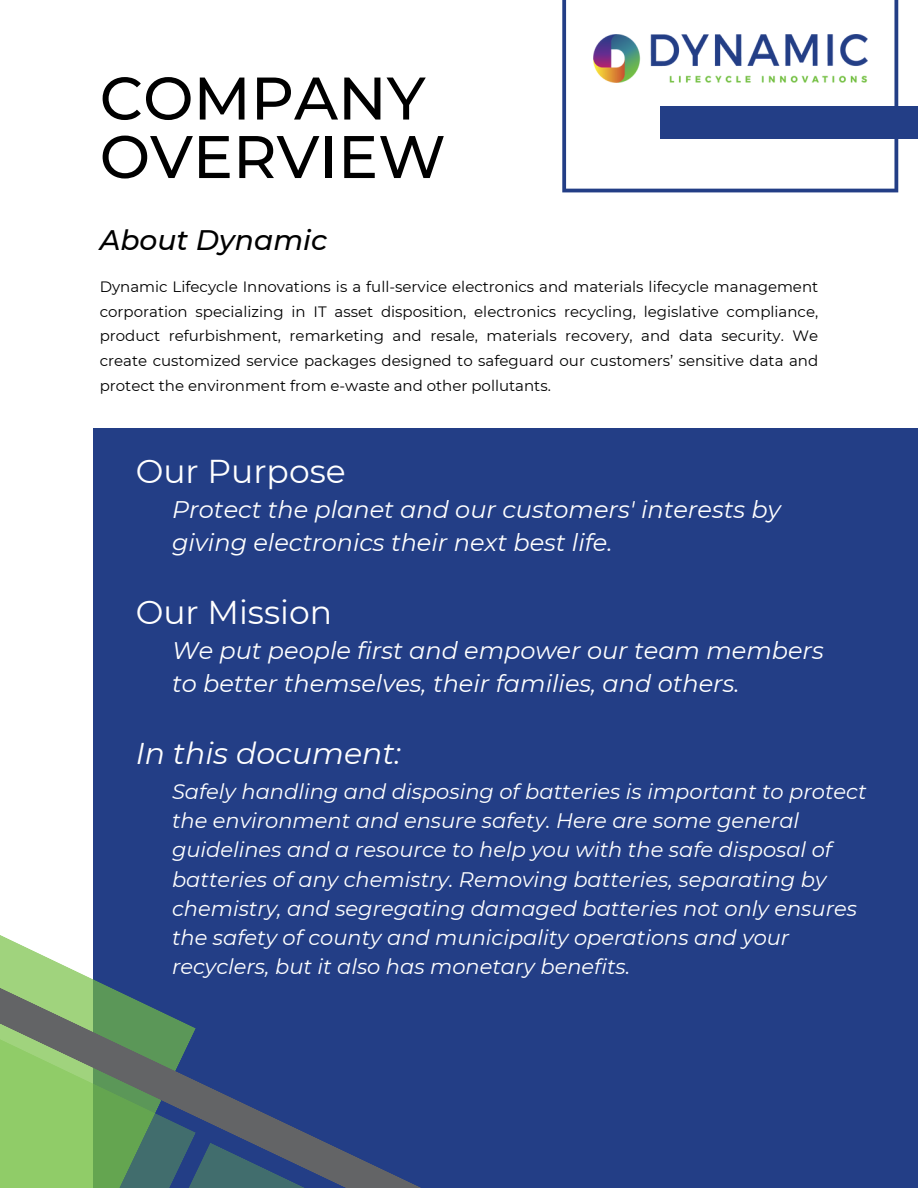
<style>
.page{position:relative;width:918px;height:1188px;background:#fff}
.page>*{position:absolute;margin:0;border:0;box-sizing:border-box;transform-origin:0 0}
.t1{font:500 60px/58.5px "Montserrat";color:#000}
.t2{font:33px "Montserrat";color:#fff}
.t3{font:italic 30px "Montserrat";color:#fff}
.t4{font:italic 500 28.2px "Montserrat";color:#000}
.t5{font:italic 24px/32.7px "Montserrat";color:#fff}
.t6{font:italic 21px/29.2px "Montserrat";color:#fff}
.t7{font:15px/24.8px "Montserrat";color:#000;text-align:justify}
</style>
<div class="page">
<div style="left:93px;top:429px;width:825px;height:759px;background:#233e86"></div>
<svg style="left:562px;top:0;width:336px;height:192px"></svg>
<div style="left:660px;top:106px;width:258px;height:33px;background:#233e86"></div>
<svg style="left:0;top:935px;width:421px;height:253px"></svg>
<img style="left:594px;top:35px;width:273px;height:47px">
<p class="t1" style="left:100px;top:69px;width:347px">COMPANY<br>OVERVIEW</p>
<h2 class="t4" style="left:100px;top:222px;width:229px">About Dynamic</h2>
<h3 class="t7" style="left:100px;top:274px;width:720px">Dynamic Lifecycle Innovations is a full-service electronics and materials lifecycle management corporation specializing in IT asset disposition, electronics recycling, legislative compliance, product refurbishment, remarketing and resale, materials recovery, and data security. We create customized service packages designed to safeguard our customers’ sensitive data and protect the environment from e-waste and other pollutants.</h3>
<p class="t2" style="left:136px;top:451px;width:212px">Our Purpose</p>
<h4 class="t5" style="left:172px;top:493px;width:610px">Protect the planet and our customers' interests by giving electronics their next best life.</h4>
<p class="t2" style="left:136px;top:593px;width:198px">Our Mission</p>
<h2 class="t5" style="left:172px;top:634px;width:653px">We put people first and empower our team members to better themselves, their families, and others.</h2>
<h4 class="t3" style="left:136px;top:735px;width:267px">In this document:</h4>
<h2 class="t6" style="left:172px;top:777px;width:696px">Safely handling and disposing of batteries is important to protect the environment and ensure safety. Here are some general guidelines and a resource to help you with the safe disposal of batteries of any chemistry. Removing batteries, separating by chemistry, and segregating damaged batteries not only ensures the safety of county and municipality operations and your recyclers, but it also has monetary benefits.</h2>
</div>
